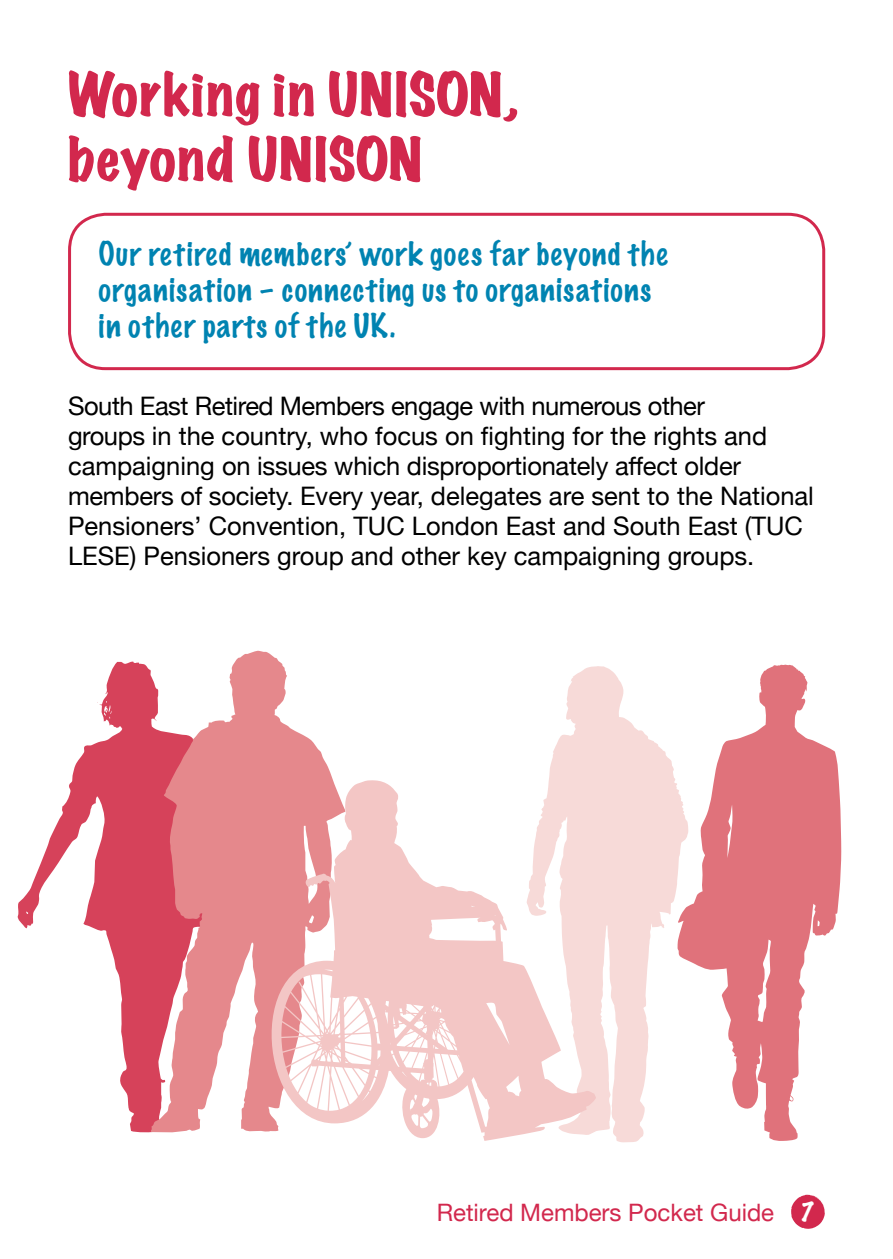
<style>
.page{position:relative;width:893px;height:1259px;background:#fff}
.page>*{position:absolute;margin:0;border:0;box-sizing:border-box;transform-origin:0 0}
.t1{font:expanded 54px/64.8px "Marker Felt";letter-spacing:.025em;color:#d2284d}
.t2{font:100 30px/36px "Marker Felt";letter-spacing:.04em;color:#0083b1}
.t3{font:25.5px/30px "Helvetica Neue";color:#000}
.t4{font:24px "Helvetica Neue";color:#d2284d}
.s1{font-family:"Marker Felt";font-weight:100;color:#fff}
</style>
<div class="page">
<div style="left:68px;top:213px;width:757px;height:157px;border:3px solid #d2284d;border-radius:36px"></div>
<svg style="left:688px;top:664px;width:153px;height:477px;fill:#e0727b"></svg>
<svg style="left:17px;top:661px;width:134px;height:471px"></svg>
<svg style="left:151px;top:650px;width:182px;height:483px;fill:#e5888c"></svg>
<svg style="left:549px;top:666px;width:139px;height:476px;fill:#f7dad8"></svg>
<svg style="left:246px;top:780px;width:350px;height:361px"></svg>
<svg style="left:791px;top:1194px;width:34px;height:34px"></svg>
<h1 class="t1" style="left:68px;top:61px;width:452px">Working in UNISON, beyond UNISON</h1>
<p class="t2" style="left:99px;top:235px;width:570px">Our retired members’ work goes far beyond the organisation – connecting us to organisations in other parts of the UK.</p>
<p class="t3" style="left:68px;top:392px;width:747px">South East Retired Members engage with numerous other<br>groups in the country, who focus on fighting for the rights and campaigning on issues which disproportionately affect older members of society. Every year, delegates are sent to the National Pensioners’ Convention, TUC London East and South East (TUC LESE) Pensioners group and other key campaigning groups.</p>
<p class="t4" style="left:437px;top:1195px;width:380px">Retired Members Pocket Guide <span class="s1">7</span></p>
</div>
